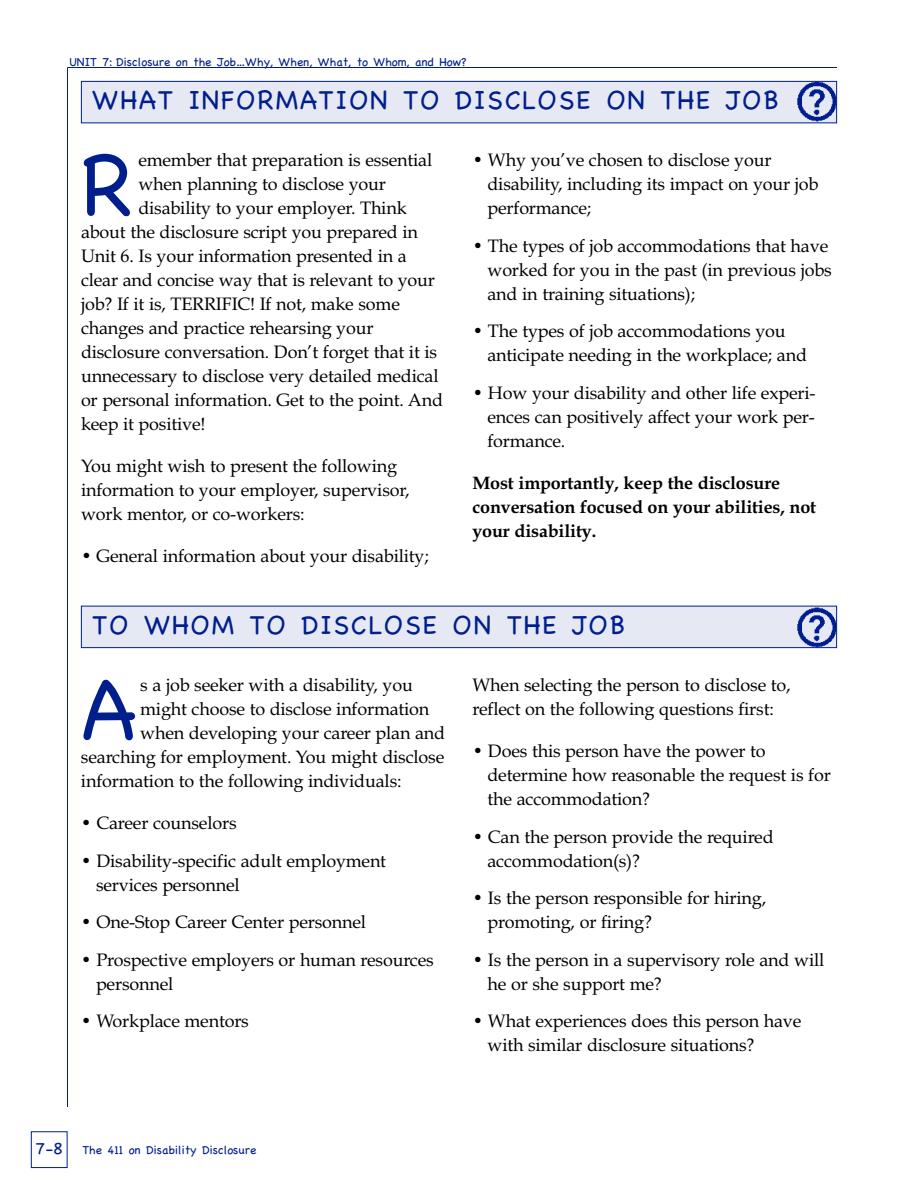
<style>
.page{position:relative;width:918px;height:1188px;background:#fff}
.page>*{position:absolute;margin:0;border:0;box-sizing:border-box;transform-origin:0 0}
.t1{font:85.95px "Chalkboard";color:#001f8d}
.t2{font:27px "Chalkboard";letter-spacing:.055em;color:#001f8d}
.t3{font:18px/24px "Book Antiqua";letter-spacing:-.01em;color:#000}
.t4{font:700 18px/24px "Book Antiqua";letter-spacing:-.01em;color:#000}
.t5{font:16.5px "Chalkboard";color:#001f8d}
.t6{font:12px "Chalkboard";color:#001f8d}
</style>
<div class="page">
<div style="left:31px;top:1131px;width:37px;height:37px;border:1px solid #001f8d"></div>
<hr style="left:67px;top:68px;width:1px;height:1039px;background:#001f8d">
<hr style="left:68px;top:67px;width:769px;height:1px;background:#001f8d">
<div style="left:81px;top:81px;width:756px;height:42px;background:#e6e9f4"></div>
<div style="left:81px;top:81px;width:756px;height:42px;border:1px solid #001f8d"></div>
<div style="left:81px;top:606px;width:756px;height:42px;background:#e6e9f4"></div>
<div style="left:81px;top:606px;width:756px;height:42px;border:1px solid #001f8d"></div>
<img style="left:796px;top:81px;width:41px;height:41px">
<img style="left:796px;top:607px;width:41px;height:41px">
<p class="t6" style="left:69px;top:55px;width:399px">UNIT 7: Disclosure on the Job…Why, When, What, to Whom, and How?</p>
<h2 class="t2" style="left:92px;top:86px;width:688px">WHAT INFORMATION TO DISCLOSE ON THE JOB</h2>
<h1 class="t1" style="left:81px;top:138px;width:55px">R</h1>
<p class="t3" style="left:138px;top:148px;width:296px">emember that preparation is essential</p>
<p class="t3" style="left:138px;top:172px;width:249px">when planning to disclose your</p>
<p class="t3" style="left:138px;top:196px;width:270px">disability to your employer. Think</p>
<p class="t3" style="left:81px;top:220px;width:338px">about the disclosure script you prepared in</p>
<p class="t3" style="left:81px;top:244px;width:327px">Unit 6. Is your information presented in a</p>
<p class="t3" style="left:81px;top:268px;width:356px">clear and concise way that is relevant to your</p>
<p class="t3" style="left:81px;top:292px;width:320px">job? If it is, TERRIFIC! If not, make some</p>
<p class="t3" style="left:81px;top:316px;width:294px">changes and practice rehearsing your</p>
<p class="t3" style="left:81px;top:340px;width:358px">disclosure conversation. Don’t forget that it is</p>
<p class="t3" style="left:81px;top:364px;width:359px">unnecessary to disclose very detailed medical</p>
<p class="t3" style="left:81px;top:388px;width:364px">or personal information. Get to the point. And</p>
<p class="t3" style="left:81px;top:412px;width:126px">keep it positive!</p>
<p class="t3" style="left:81px;top:454px;width:330px">You might wish to present the following information to your employer, supervisor, work mentor, or co-workers:</p>
<p class="t3" style="left:81px;top:544px;width:349px">• General information about your disability;</p>
<p class="t3" style="left:488px;top:148px;width:333px;text-indent:-15px">• Why you’ve chosen to disclose your disability, including its impact on your job performance;</p>
<p class="t3" style="left:488px;top:234px;width:346px;text-indent:-15px">• The types of job accommodations that have worked for you in the past (in previous jobs and in training situations);</p>
<p class="t3" style="left:488px;top:319px;width:321px;text-indent:-15px">• The types of job accommodations you anticipate needing in the workplace; and</p>
<p class="t3" style="left:488px;top:381px;width:329px;text-align:justify;text-indent:-15px">• How your disability and other life experi&shy;ences can positively affect your work per&shy;formance.</p>
<p class="t4" style="left:472px;top:471px;width:345px">Most importantly, keep the disclosure conversation focused on your abilities, not your disability.</p>
<h2 class="t2" style="left:92px;top:610px;width:534px">TO WHOM TO DISCLOSE ON THE JOB</h2>
<h1 class="t1" style="left:81px;top:663px;width:57px">A</h1>
<p class="t3" style="left:140px;top:673px;width:274px">s a job seeker with a disability, you</p>
<p class="t3" style="left:140px;top:697px;width:291px">might choose to disclose information</p>
<p class="t3" style="left:140px;top:721px;width:306px">when developing your career plan and</p>
<p class="t3" style="left:81px;top:745px;width:365px">searching for employment. You might disclose</p>
<p class="t3" style="left:81px;top:769px;width:322px">information to the following individuals:</p>
<p class="t3" style="left:81px;top:811px;width:157px">• Career counselors</p>
<p class="t3" style="left:96px;top:848px;width:292px;text-indent:-15px">• Disability-specific adult employment services personnel</p>
<p class="t3" style="left:81px;top:910px;width:287px">• One-Stop Career Center personnel</p>
<p class="t3" style="left:96px;top:947px;width:339px;text-indent:-15px">• Prospective employers or human resources personnel</p>
<p class="t3" style="left:81px;top:1009px;width:169px">• Workplace mentors</p>
<p class="t3" style="left:472px;top:673px;width:320px">When selecting the person to disclose to, reflect on the following questions first:</p>
<p class="t3" style="left:488px;top:739px;width:345px;text-indent:-15px">• Does this person have the power to determine how reasonable the request is for the accommodation?</p>
<p class="t3" style="left:488px;top:824px;width:288px;text-indent:-15px">• Can the person provide the required accommodation(s)?</p>
<p class="t3" style="left:488px;top:886px;width:280px;text-indent:-15px">• Is the person responsible for hiring, promoting, or firing?</p>
<p class="t3" style="left:488px;top:947px;width:338px;text-indent:-15px">• Is the person in a supervisory role and will he or she support me?</p>
<p class="t3" style="left:488px;top:1009px;width:316px;text-indent:-15px">• What experiences does this person have with similar disclosure situations?</p>
<p class="t5" style="left:36px;top:1139px;width:28px">7-8</p>
<p class="t6" style="left:82px;top:1144px;width:175px">The 411 on Disability Disclosure</p>
</div>
